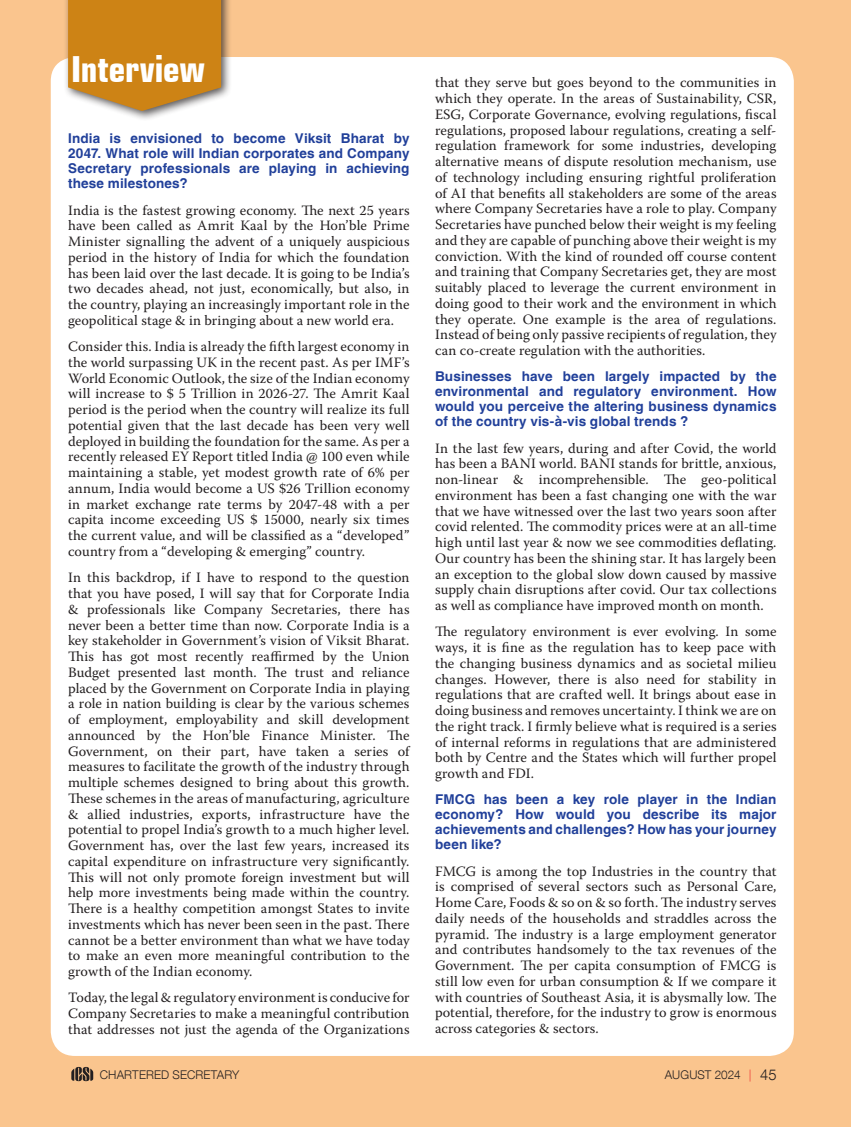
<style>
.page{position:relative;width:851px;height:1127px;background:#fff}
.page>*{position:absolute;margin:0;border:0;box-sizing:border-box;transform-origin:0 0}
.t1{font:700 condensed 36px "Square 721 BT";letter-spacing:-.005em;color:#fff}
.t2{font:14.25px/15.8px "Warnock Pro";letter-spacing:.005em;color:#231f20;text-align:justify}
.List_Paragraph{font:700 13.5px/15.3px "Helvetica";letter-spacing:.01em;color:#21409a;text-align:justify}
.t3{font:300 12px "Helvetica Neue LT Com";letter-spacing:.01em;color:#231f20}
.s1{font-family:"Helvetica Neue LT Std";color:#ed1c24}
.s2{font-size:15px}
</style>
<div class="page">
<div style="left:0;top:0;width:850px;height:1127px;background:#fac58e"></div>
<div style="left:51px;top:57px;width:742px;height:999px;background:#fff;border-radius:24px"></div>
<div style="left:63px;top:0;width:170px;height:122px;background:#231f20;opacity:.75"></div>
<svg style="left:68px;top:0;width:153px;height:111px;background:#cd8b29"></svg>
<svg style="left:71px;top:1067px;width:22px;height:14px"></svg>
<p class="t1" style="left:71px;top:47px;width:136px">Interview</p>
<p class="List_Paragraph" style="left:68px;top:130px;width:343px">India is envisioned to become Viksit Bharat by 2047. What role will Indian corporates and Company Secretary professionals are playing in achieving these milestones?</p>
<p class="t2" style="left:68px;top:202px;width:343px">India is the fastest growing economy. The next 25 years have been called as Amrit Kaal by the Hon’ble Prime Minister signalling the advent of a uniquely auspicious period in the history of India for which the foundation has been laid over the last decade. It is going to be India’s two decades ahead, not just, economically, but also, in the country, playing an increasingly important role in the geopolitical stage &amp; in bringing about a new world era.</p>
<p class="t2" style="left:68px;top:338px;width:343px">Consider this. India is already the fifth largest economy in the world surpassing UK in the recent past. As per IMF’s World Economic Outlook, the size of the Indian economy will increase to $ 5 Trillion in 2026-27. The Amrit Kaal period is the period when the country will realize its full potential given that the last decade has been very well deployed in building the foundation for the same. As per a recently released EY Report titled India @ 100 even while maintaining a stable, yet modest growth rate of 6% per annum, India would become a US $26 Trillion economy in market exchange rate terms by 2047-48 with a per capita income exceeding US $ 15000, nearly six times the current value, and will be classified as a “developed” country from a “developing &amp; emerging” country.</p>
<p class="t2" style="left:68px;top:569px;width:343px">In this backdrop, if I have to respond to the question that you have posed, I will say that for Corporate India &amp; professionals like Company Secretaries, there has never been a better time than now. Corporate India is a key stakeholder in Government’s vision of Viksit Bharat.<br>This has got most recently reaffirmed by the Union Budget presented last month. The trust and reliance placed by the Government on Corporate India in playing a role in nation building is clear by the various schemes of employment, employability and skill development announced by the Hon’ble Finance Minister. The Government, on their part, have taken a series of measures to facilitate the growth of the industry through multiple schemes designed to bring about this growth.<br>These schemes in the areas of manufacturing, agriculture &amp; allied industries, exports, infrastructure have the potential to propel India’s growth to a much higher level.<br>Government has, over the last few years, increased its capital expenditure on infrastructure very significantly.<br>This will not only promote foreign investment but will help more investments being made within the country.<br>There is a healthy competition amongst States to invite investments which has never been seen in the past. There cannot be a better environment than what we have today to make an even more meaningful contribution to the growth of the Indian economy.</p>
<p class="t2" style="left:68px;top:989px;width:343px">Today, the legal &amp; regulatory environment is conducive for Company Secretaries to make a meaningful contribution that addresses not just the agenda of the Organizations</p>
<p class="t2" style="left:435px;top:74px;width:343px">that they serve but goes beyond to the communities in which they operate. In the areas of Sustainability, CSR, ESG, Corporate Governance, evolving regulations, fiscal regulations, proposed labour regulations, creating a self&shy;regulation framework for some industries, developing alternative means of dispute resolution mechanism, use of technology including ensuring rightful proliferation of AI that benefits all stakeholders are some of the areas where Company Secretaries have a role to play. Company Secretaries have punched below their weight is my feeling and they are capable of punching above their weight is my conviction. With the kind of rounded off course content and training that Company Secretaries get, they are most suitably placed to leverage the current environment in doing good to their work and the environment in which they operate. One example is the area of regulations.<br>Instead of being only passive recipients of regulation, they can co-create regulation with the authorities.</p>
<p class="List_Paragraph" style="left:435px;top:368px;width:343px">Businesses have been largely impacted by the environmental and regulatory environment. How would you perceive the altering business dynamics of the country vis-à-vis global trends ?</p>
<p class="t2" style="left:435px;top:440px;width:343px">In the last few years, during and after Covid, the world has been a BANI world. BANI stands for brittle, anxious, non-linear &amp; incomprehensible. The geo-political environment has been a fast changing one with the war that we have witnessed over the last two years soon after covid relented. The commodity prices were at an all-time high until last year &amp; now we see commodities deflating.<br>Our country has been the shining star. It has largely been an exception to the global slow down caused by massive supply chain disruptions after covid. Our tax collections as well as compliance have improved month on month.</p>
<p class="t2" style="left:435px;top:623px;width:343px">The regulatory environment is ever evolving. In some ways, it is fine as the regulation has to keep pace with the changing business dynamics and as societal milieu changes. However, there is also need for stability in regulations that are crafted well. It brings about ease in doing business and removes uncertainty. I think we are on the right track. I firmly believe what is required is a series of internal reforms in regulations that are administered both by Centre and the States which will further propel growth and FDI.</p>
<p class="List_Paragraph" style="left:435px;top:791px;width:343px">FMCG has been a key role player in the Indian economy? How would you describe its major achievements and challenges? How has your journey been like?</p>
<p class="t2" style="left:435px;top:863px;width:343px">FMCG is among the top Industries in the country that is comprised of several sectors such as Personal Care, Home Care, Foods &amp; so on &amp; so forth. The industry serves daily needs of the households and straddles across the pyramid. The industry is a large employment generator and contributes handsomely to the tax revenues of the Government. The per capita consumption of FMCG is still low even for urban consumption &amp; If we compare it with countries of Southeast Asia, it is abysmally low. The potential, therefore, for the industry to grow is enormous across categories &amp; sectors.</p>
<p class="t3" style="left:100px;top:1067px;width:141px">CHARTERED SECRETARY</p>
<p class="t3" style="left:664px;top:1068px;width:113px">AUGUST 2024 <span class="s1">|</span> <span class="s2">45</span></p>
</div>
